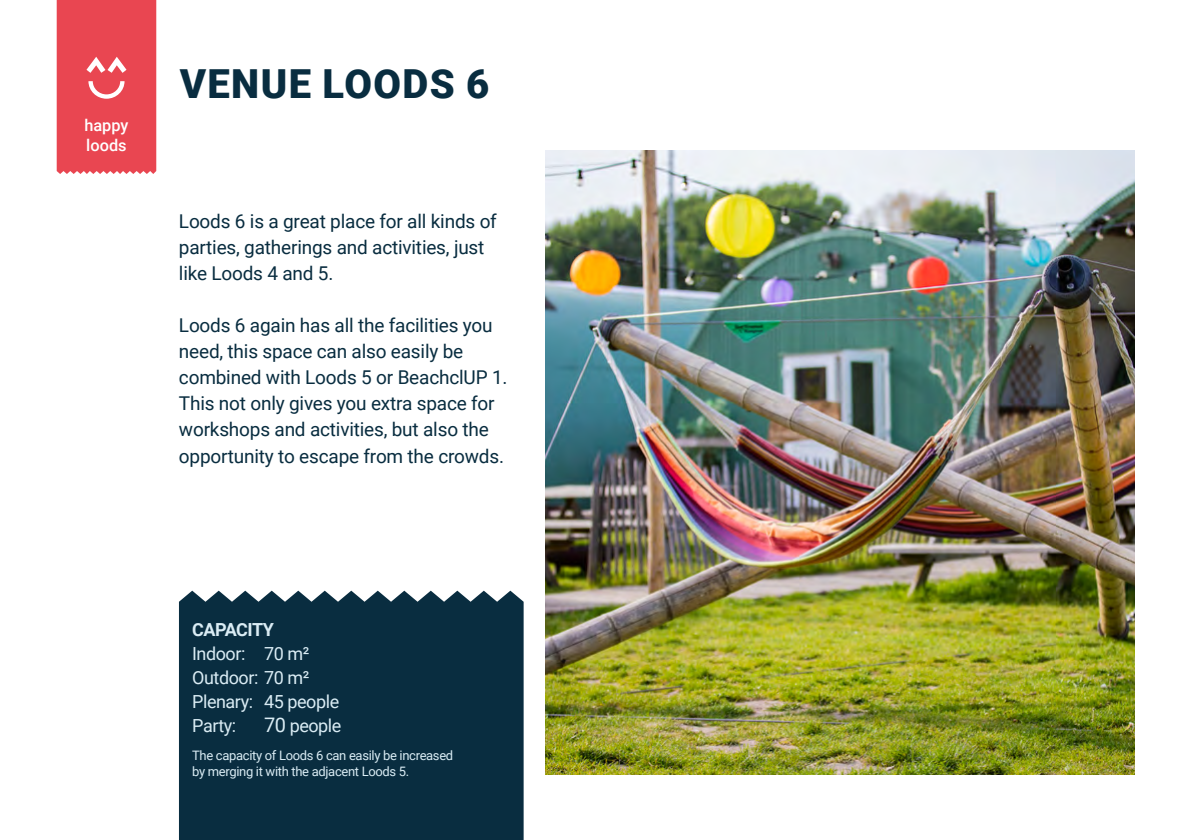
<style>
.page{position:relative;width:1191px;height:840px;background:#fff}
.page>*{position:absolute;margin:0;border:0;box-sizing:border-box;transform-origin:0 0}
.BLACK{font:900 40px "Roboto";letter-spacing:.035em;color:#092d40}
.broodtekst{font:19px/26px "Roboto";letter-spacing:-.01em;color:#092d40}
.THIN{font:18px/24px "Roboto";letter-spacing:-.025em;color:#daecf4}
.t1{font:500 16.2px "Roboto";color:#fff}
.THIN-2{font:13px/16px "Roboto";letter-spacing:-.025em;color:#daecf4}
.s1{font-weight:700}
.s2{font-size:20px}
</style>
<div class="page">
<div style="left:57px;top:0;width:99px;height:174px;background:#e94651"></div>
<div style="left:179px;top:590px;width:344px;height:249px;background:#092d40"></div>
<img style="left:546px;top:150px;width:588px;height:624px">
<div style="left:0;top:1px;width:58px;height:90px;background:#fff"></div>
<p class="t1" style="left:84px;top:114px;width:46px">happy</p>
<p class="t1" style="left:86px;top:133px;width:42px">loods</p>
<p class="BLACK" style="left:180px;top:56px;width:311px">VENUE LOODS 6</p>
<p class="broodtekst" style="left:179px;top:208px;width:319px">Loods 6 is a great place for all kinds of parties, gatherings and activities, just like Loods 4 and 5.</p>
<p class="broodtekst" style="left:179px;top:312px;width:330px">Loods 6 again has all the facilities you need, this space can also easily be combined with Loods 5 or BeachclUP 1.<br>This not only gives you extra space for workshops and activities, but also the opportunity to escape from the crowds.</p>
<p class="THIN" style="left:192px;top:616px;width:119px"><span class="s1">CAPACITY<br></span>Indoor: 70 m²</p>
<p class="THIN" style="left:192px;top:664px;width:119px">Outdoor: 70 m²</p>
<p class="THIN" style="left:192px;top:688px;width:148px">Plenary: 45 people</p>
<p class="THIN" style="left:192px;top:712px;width:46px">Party:</p>
<p class="THIN" style="left:264px;top:712px;width:79px"><span class="s2">70</span> people</p>
<p class="THIN-2" style="left:192px;top:746px;width:262px">The capacity of Loods 6 can easily be increased by merging it with the adjacent Loods 5.</p>
</div>
